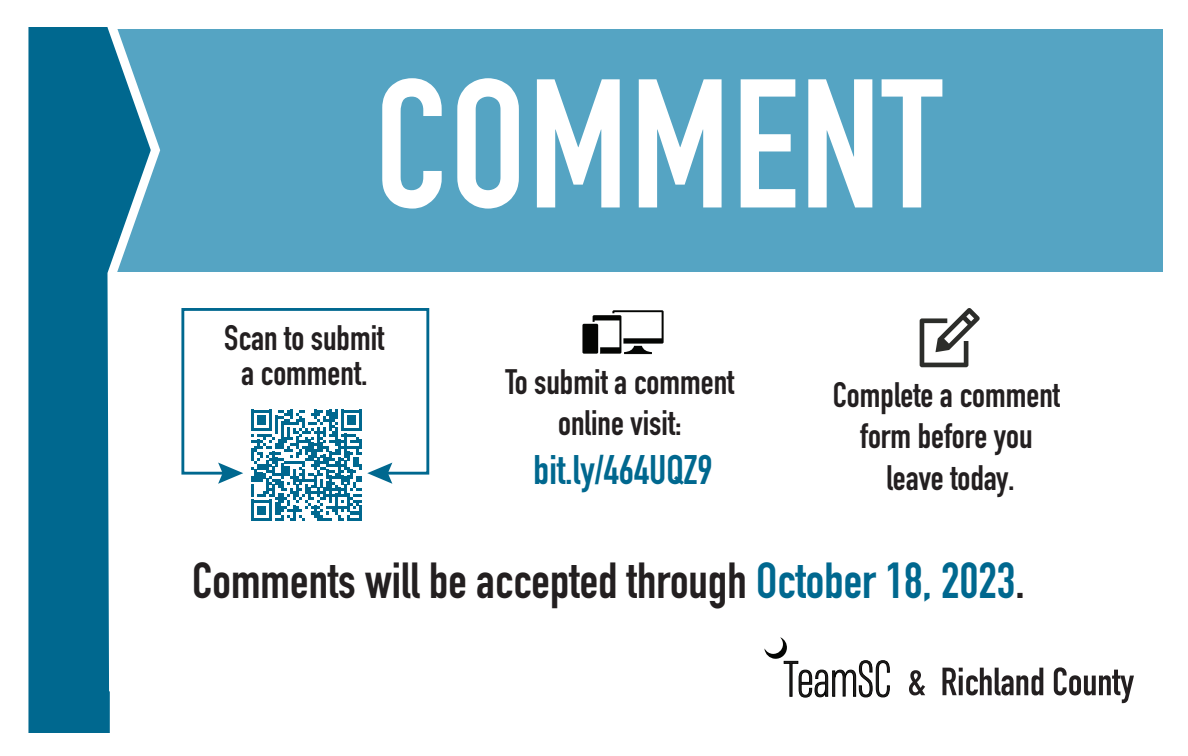
<style>
.page{position:relative;width:1188px;height:756px;background:#fff}
.page>*{position:absolute;margin:0;border:0;box-sizing:border-box;transform-origin:0 0}
.t1{font:700 180px "DIN Condensed";letter-spacing:.01em;color:#fff}
.t2{font:700 49.95px "DIN Condensed";color:#231f20}
.t3{font:700 40.65px "DIN Condensed";color:#00688f}
.t4{font:700 34.8px/41.8px "DIN Condensed";color:#231f20;text-align:center}
.s1{color:#00688f}
</style>
<div class="page">
<svg style="left:181px;top:308px;width:249px;height:167px"></svg>
<svg style="left:218px;top:463px;width:25px;height:21px"></svg>
<svg style="left:251px;top:410px;width:141px;height:111px"></svg>
<hr style="left:359px;top:506px;width:3px;height:15px;background:#00688f">
<svg style="left:582px;top:310px;width:82px;height:44px"></svg>
<svg style="left:920px;top:308px;width:60px;height:59px"></svg>
<svg style="left:764px;top:637px;width:126px;height:61px"></svg>
<svg style="left:909px;top:670px;width:16px;height:25px"></svg>
<svg style="left:942px;top:668px;width:101px;height:27px"></svg>
<svg style="left:1054px;top:667px;width:80px;height:36px"></svg>
<div style="left:29px;top:29px;width:1134px;height:243px;background:#55a4c3"></div>
<div style="left:28px;top:27px;width:82px;height:706px;background:#00688f"></div>
<svg style="left:101px;top:27px;width:60px;height:673px"></svg>
<p class="t1" style="left:375px;top:23px;width:569px">COMMENT</p>
<p class="t4" style="left:224px;top:320px;width:162px;line-height:34.8px">Scan to submit a comment.</p>
<p class="t4" style="left:505px;top:360px;width:231px">To submit a comment online visit:</p>
<p class="t3" style="left:534px;top:443px;width:180px">bit.ly/464UQZ9</p>
<p class="t4" style="left:833px;top:373px;width:229px">Complete a comment form before you leave today.</p>
<p class="t2" style="left:192px;top:547px;width:834px">Comments will be accepted through <span class="s1">October 18, 2023</span>.</p>
</div>
